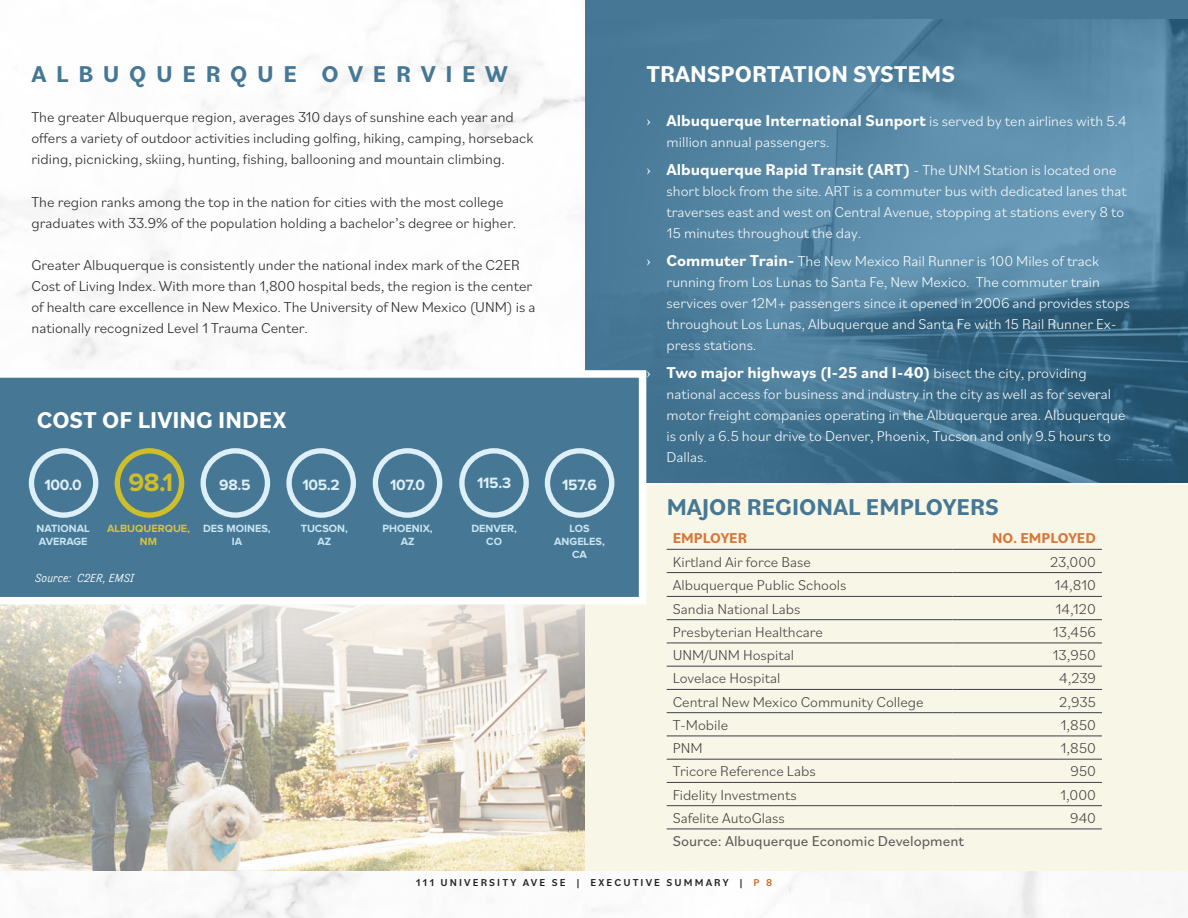
<style>
.page{position:relative;width:1188px;height:918px;background:#fff}
.page>*{position:absolute;margin:0;border:0;box-sizing:border-box;transform-origin:0 0}
.t1{font:700 25.95px "Proxima Nova";color:#cebe29}
.t2{font:700 24px "Bilo";color:#fff}
.t3{font:700 24px "Bilo";color:#467895}
.t4{font:700 24px "Bilo";letter-spacing:.4em;color:#467895}
.t5{font:700 16.5px "Bilo";color:#fff}
.t6{font:700 15.45px "Proxima Nova";letter-spacing:-.02em;color:#ddeff8}
.t7{font:300 15px/21px "Bilo";color:#fff}
.Body_Copy{font:300 15px/21px "Bilo";color:#231f20}
.COPY{font:300 15px "Bilo";color:#3e3e3f}
.t8{font:15px "Bilo";color:#57585a}
.COPY-2{font:700 15px "Bilo";color:#d77738}
.t9{font:italic 300 12px "Tenso";color:#fff}
.Table_Bold{font:700 10.8px/13px "Proxima Nova";color:#c7e5f3;text-align:center}
.Table_Bold-2{font:700 10.8px/13px "Proxima Nova";color:#d4c33f;text-align:center}
.t10{font:500 10.5px "Bilo";letter-spacing:.2em;color:#231f20}
.s1{font-family:"Minion Pro";font-weight:400}
.s2{font-weight:300;font-size:15px}
.s3{font-family:"Minion Pro";font-weight:400;font-size:16.5px}
.s4{font-weight:700;font-size:16.5px}
.s5{color:#d36a2a}
</style>
<div class="page">
<img style="left:0;top:0;width:1188px;height:918px">
<img style="left:0;top:608px;width:585px;height:262px">
<div style="left:585px;top:0;width:603px;height:483px;background:#467895"></div>
<img style="left:685px;top:19px;width:503px;height:464px">
<div style="left:585px;top:485px;width:603px;height:385px;background:#f8f6e6"></div>
<svg style="left:0;top:366px;width:650px;height:242px"></svg>
<svg style="left:29px;top:448px;width:69px;height:70px"></svg>
<svg style="left:115px;top:448px;width:69px;height:70px"></svg>
<svg style="left:201px;top:448px;width:69px;height:70px"></svg>
<svg style="left:286px;top:448px;width:70px;height:70px"></svg>
<svg style="left:373px;top:448px;width:69px;height:70px"></svg>
<svg style="left:459px;top:448px;width:70px;height:70px"></svg>
<svg style="left:545px;top:448px;width:69px;height:70px"></svg>
<hr style="left:667px;top:549px;width:285px;height:1px;background:#3c404a">
<hr style="left:952px;top:549px;width:150px;height:1px;background:#3c404a">
<hr style="left:667px;top:572px;width:285px;height:1px;background:#3c404a">
<hr style="left:952px;top:572px;width:150px;height:1px;background:#3c404a">
<hr style="left:667px;top:596px;width:285px;height:1px;background:#3c404a">
<hr style="left:952px;top:596px;width:150px;height:1px;background:#3c404a">
<hr style="left:667px;top:619px;width:285px;height:1px;background:#3c404a">
<hr style="left:952px;top:619px;width:150px;height:1px;background:#3c404a">
<hr style="left:667px;top:643px;width:285px;height:1px;background:#3c404a">
<hr style="left:952px;top:643px;width:150px;height:1px;background:#3c404a">
<hr style="left:667px;top:666px;width:285px;height:1px;background:#3c404a">
<hr style="left:952px;top:666px;width:150px;height:1px;background:#3c404a">
<hr style="left:667px;top:689px;width:285px;height:1px;background:#3c404a">
<hr style="left:952px;top:689px;width:150px;height:1px;background:#3c404a">
<hr style="left:667px;top:712px;width:285px;height:1px;background:#3c404a">
<hr style="left:952px;top:712px;width:150px;height:1px;background:#3c404a">
<hr style="left:667px;top:736px;width:285px;height:1px;background:#3c404a">
<hr style="left:952px;top:736px;width:150px;height:1px;background:#3c404a">
<hr style="left:667px;top:759px;width:285px;height:1px;background:#3c404a">
<hr style="left:952px;top:759px;width:150px;height:1px;background:#3c404a">
<hr style="left:667px;top:782px;width:285px;height:1px;background:#3c404a">
<hr style="left:952px;top:782px;width:150px;height:1px;background:#3c404a">
<hr style="left:667px;top:805px;width:285px;height:1px;background:#3c404a">
<hr style="left:952px;top:805px;width:150px;height:1px;background:#3c404a">
<hr style="left:667px;top:829px;width:285px;height:1px;background:#3c404a">
<hr style="left:952px;top:829px;width:150px;height:1px;background:#3c404a">
<h2 class="t4" style="left:32px;top:57px;width:478px">ALBUQUERQUE OVERVIEW</h2>
<p class="Body_Copy" style="left:32px;top:106px;width:503px">The greater Albuquerque region, averages 310 days of sunshine each year and offers a variety of outdoor activities including golfing, hiking, camping, horseback riding, picnicking, skiing, hunting, fishing, ballooning and mountain climbing.</p>
<p class="Body_Copy" style="left:32px;top:190px;width:486px">The region ranks among the top in the nation for cities with the most college graduates with 33.9% of the population holding a bachelor’s degree or higher.</p>
<p class="Body_Copy" style="left:32px;top:253px;width:505px">Greater Albuquerque is consistently under the national index mark of the C2ER Cost of Living Index. With more than 1,800 hospital beds, the region is the center of health care excellence in New Mexico. The University of New Mexico (UNM) is a nationally recognized Level 1 Trauma Center.</p>
<h3 class="t2" style="left:37px;top:404px;width:251px">COST OF LIVING INDEX</h3>
<p class="t6" style="left:45px;top:478px;width:39px">100.0</p>
<p class="t1" style="left:128px;top:471px;width:46px">98.1</p>
<p class="t6" style="left:219px;top:478px;width:33px">98.5</p>
<p class="t6" style="left:302px;top:478px;width:39px">105.2</p>
<p class="t6" style="left:390px;top:478px;width:37px">107.0</p>
<p class="t6" style="left:477px;top:476px;width:36px">115.3</p>
<p class="t6" style="left:562px;top:478px;width:36px">157.6</p>
<p class="Table_Bold" style="left:203px;top:523px;width:69px">DES MOINES,</p>
<p class="Table_Bold" style="left:232px;top:536px;width:12px">IA</p>
<p class="Table_Bold" style="left:37px;top:523px;width:55px;text-align:left">NATIONAL<br>AVERAGE</p>
<p class="Table_Bold" style="left:301px;top:523px;width:49px">TUCSON,<br>AZ</p>
<p class="Table_Bold" style="left:383px;top:523px;width:52px">PHOENIX,<br>AZ</p>
<p class="Table_Bold" style="left:471px;top:523px;width:47px">DENVER,<br>CO</p>
<p class="Table_Bold" style="left:554px;top:523px;width:52px">LOS<br>ANGELES,<br>CA</p>
<p class="Table_Bold-2" style="left:107px;top:523px;width:85px">ALBUQUERQUE,<br>NM</p>
<p class="t9" style="left:35px;top:571px;width:101px">Source: C2ER, EMSI</p>
<h3 class="t2" style="left:646px;top:57px;width:310px">TRANSPORTATION SYSTEMS</h3>
<p class="t5" style="left:646px;top:109px;width:482px"><span class="s1">›</span> Albuquerque International Sunport <span class="s2">is served by ten airlines with 5.4</span></p>
<p class="t7" style="left:667px;top:131px;width:164px">million annual passengers.</p>
<p class="t5" style="left:646px;top:158px;width:472px"><span class="s1">›</span> Albuquerque Rapid Transit (ART) <span class="s2">- The UNM Station is located one</span></p>
<p class="t7" style="left:667px;top:180px;width:461px">short block from the site. ART is a commuter bus with dedicated lanes that traverses east and west on Central Avenue, stopping at stations every 8 to<br>15 minutes throughout the day.</p>
<p class="t7" style="left:667px;top:249px;width:465px;text-indent:-20px"><span class="s3">›</span> <span class="s4">Commuter Train-</span> The New Mexico Rail Runner is 100 Miles of track running from Los Lunas to Santa Fe, New Mexico. The commuter train services over 12M+ passengers since it opened in 2006 and provides stops throughout Los Lunas, Albuquerque and Santa Fe with 15 Rail Runner Ex&shy;press stations.</p>
<p class="t5" style="left:646px;top:361px;width:442px"><span class="s1">›</span> Two major highways (I-25 and I-40) <span class="s2">bisect the city, providing</span></p>
<p class="t7" style="left:667px;top:382px;width:460px">national access for business and industry in the city as well as for several motor freight companies operating in the Albuquerque area. Albuquerque is only a 6.5 hour drive to Denver, Phoenix, Tucson and only 9.5 hours to Dallas.</p>
<h3 class="t3" style="left:667px;top:491px;width:334px">MAJOR REGIONAL EMPLOYERS</h3>
<p class="COPY-2" style="left:673px;top:528px;width:76px">EMPLOYER</p>
<p class="COPY-2" style="left:992px;top:528px;width:105px">NO. EMPLOYED</p>
<p class="COPY" style="left:673px;top:551px;width:140px">Kirtland Air force Base</p>
<p class="COPY" style="left:1050px;top:551px;width:47px">23,000</p>
<p class="COPY" style="left:673px;top:575px;width:175px">Albuquerque Public Schools</p>
<p class="COPY" style="left:1055px;top:575px;width:43px">14,810</p>
<p class="COPY" style="left:673px;top:598px;width:129px">Sandia National Labs</p>
<p class="COPY" style="left:1056px;top:598px;width:42px">14,120</p>
<p class="COPY" style="left:673px;top:622px;width:152px">Presbyterian Healthcare</p>
<p class="COPY" style="left:1053px;top:622px;width:45px">13,456</p>
<p class="COPY" style="left:673px;top:645px;width:123px">UNM/UNM Hospital</p>
<p class="COPY" style="left:1053px;top:645px;width:45px">13,950</p>
<p class="COPY" style="left:673px;top:668px;width:109px">Lovelace Hospital</p>
<p class="COPY" style="left:1059px;top:668px;width:38px">4,239</p>
<p class="COPY" style="left:673px;top:691px;width:253px">Central New Mexico Community College</p>
<p class="COPY" style="left:1059px;top:691px;width:38px">2,935</p>
<p class="COPY" style="left:673px;top:715px;width:57px">T-Mobile</p>
<p class="COPY" style="left:1061px;top:715px;width:37px">1,850</p>
<p class="COPY" style="left:673px;top:738px;width:32px">PNM</p>
<p class="COPY" style="left:1061px;top:738px;width:37px">1,850</p>
<p class="COPY" style="left:673px;top:761px;width:144px">Tricore Reference Labs</p>
<p class="COPY" style="left:1070px;top:761px;width:27px">950</p>
<p class="COPY" style="left:673px;top:784px;width:126px">Fidelity Investments</p>
<p class="COPY" style="left:1060px;top:784px;width:37px">1,000</p>
<p class="COPY" style="left:673px;top:808px;width:114px">Safelite AutoGlass</p>
<p class="COPY" style="left:1070px;top:808px;width:27px">940</p>
<p class="t8" style="left:673px;top:831px;width:293px">Source: Albuquerque Economic Development</p>
<p class="t10" style="left:416px;top:875px;width:358px">111 UNIVERSITY AVE SE | EXECUTIVE SUMMARY | <span class="s5">P 8</span></p>
</div>
